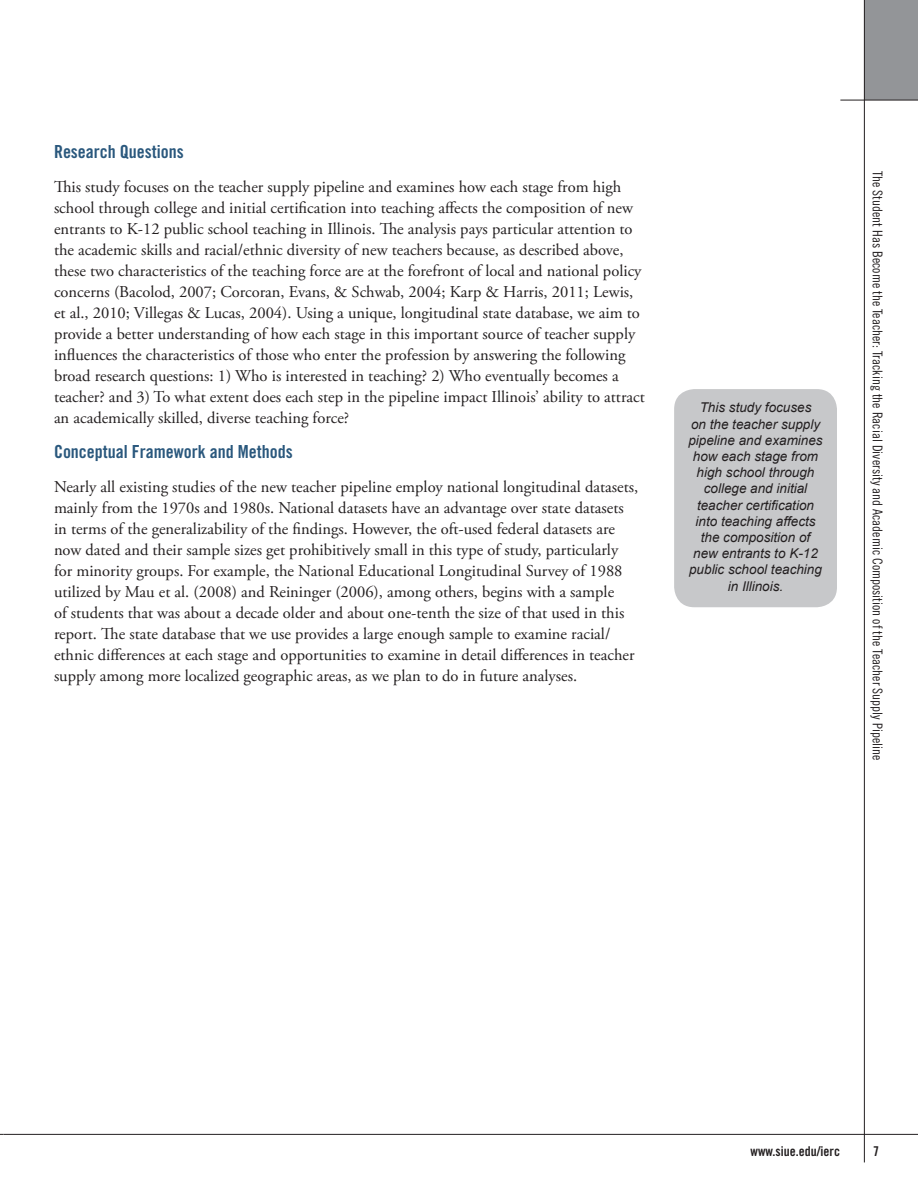
<style>
.page{position:relative;width:918px;height:1188px;background:#fff}
.page>*{position:absolute;margin:0;border:0;box-sizing:border-box;transform-origin:0 0}
.Heading_2{font:18px "Trade Gothic LT Std Bd Cn 20";color:#2a587d}
.Body_Text{font:16.5px/21px "Adobe Garamond Pro";color:#231f20}
.Callouts{font:italic 13.5px/16.2px "Arial";color:#231f20;text-align:center}
.t1{font:13.5px "Trade Gothic LT Std Cn 18";color:#231f20}
.t2{font:13.5px "Trade Gothic LT Std Bd Cn 20";color:#231f20}
</style>
<div class="page">
<div style="left:864px;top:0;width:54px;height:100px;background:#939598"></div>
<hr style="left:3px;top:1134px;width:915px;height:1px;background:#231f20">
<hr style="left:864px;top:0;width:1px;height:1162px;background:#231f20">
<hr style="left:840px;top:100px;width:78px;height:1px;background:#231f20">
<div style="left:674px;top:389px;width:163px;height:218px;background:#c7c8ca;border-radius:20px"></div>
<p class="Heading_2" style="left:54px;top:140px;width:131px">Research Questions</p>
<p class="Body_Text" style="left:54px;top:177px;width:592px">This study focuses on the teacher supply pipeline and examines how each stage from high school through college and initial certification into teaching affects the composition of new entrants to K-12 public school teaching in Illinois. The analysis pays particular attention to the academic skills and racial/ethnic diversity of new teachers because, as described above, these two characteristics of the teaching force are at the forefront of local and national policy concerns (Bacolod, 2007; Corcoran, Evans, &amp; Schwab, 2004; Karp &amp; Harris, 2011; Lewis, et al., 2010; Villegas &amp; Lucas, 2004). Using a unique, longitudinal state database, we aim to provide a better understanding of how each stage in this important source of teacher supply influences the characteristics of those who enter the profession by answering the following broad research questions: 1) Who is interested in teaching? 2) Who eventually becomes a teacher? and 3) To what extent does each step in the pipeline impact Illinois’ ability to attract an academically skilled, diverse teaching force?</p>
<p class="Heading_2" style="left:54px;top:440px;width:240px">Conceptual Framework and Methods</p>
<p class="Body_Text" style="left:54px;top:477px;width:586px">Nearly all existing studies of the new teacher pipeline employ national longitudinal datasets, mainly from the 1970s and 1980s. National datasets have an advantage over state datasets in terms of the generalizability of the findings. However, the oft-used federal datasets are now dated and their sample sizes get prohibitively small in this type of study, particularly for minority groups. For example, the National Educational Longitudinal Survey of 1988 utilized by Mau et al. (2008) and Reininger (2006), among others, begins with a sample<br>of students that was about a decade older and about one-tenth the size of that used in this report. The state database that we use provides a large enough sample to examine racial/ ethnic differences at each stage and opportunities to examine in detail differences in teacher supply among more localized geographic areas, as we plan to do in future analyses.</p>
<p class="Callouts" style="left:688px;top:400px;width:136px">This study focuses<br>on the teacher supply pipeline and examines how each stage from high school through college and initial teacher certification into teaching affects the composition of new entrants to K-12 public school teaching in Illinois.</p>
<p class="t1" style="left:886px;top:171px;width:591px;rotate:90deg">The Student Has Become the Teacher: Tracking the Racial Diversity and Academic Composition of the Teacher Supply Pipeline</p>
<p class="t2" style="left:751px;top:1143px;width:91px">www.siue.edu/ierc</p>
<p class="t2" style="left:873px;top:1143px;width:7px">7</p>
</div>
